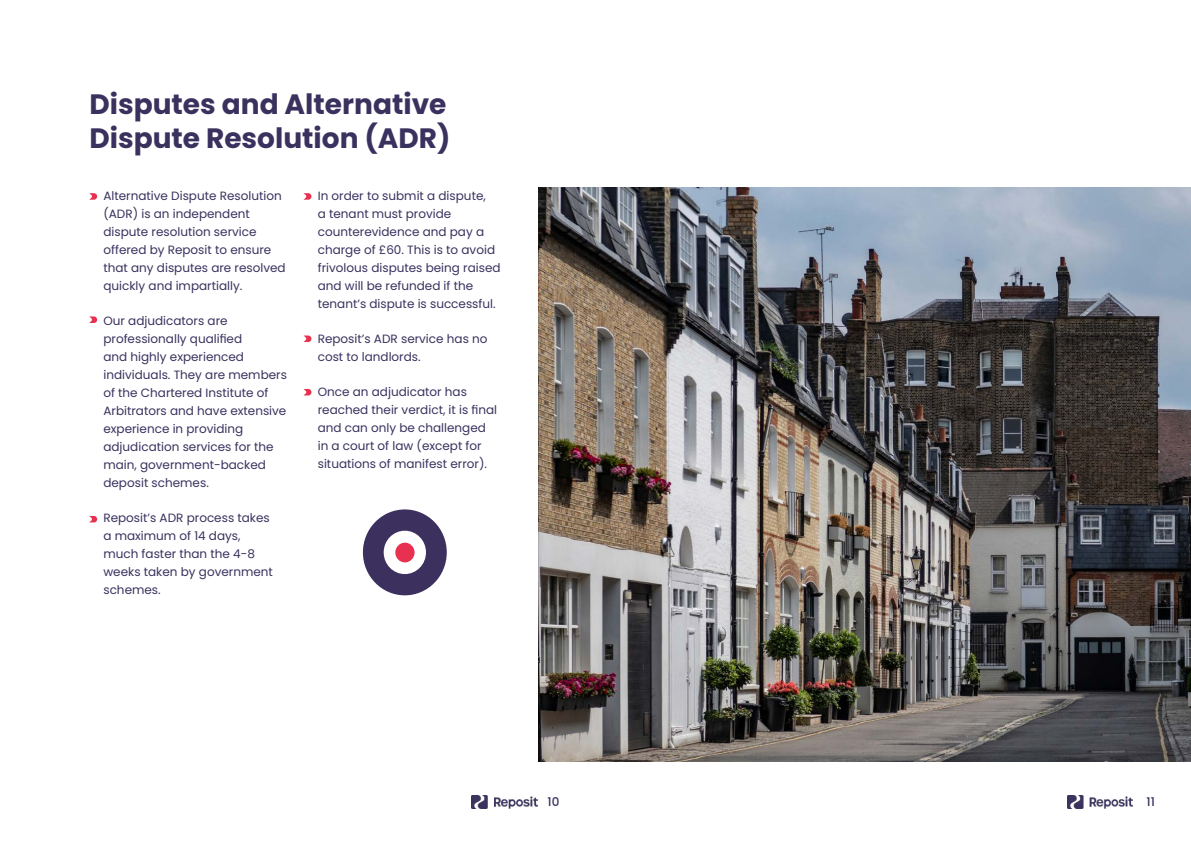
<style>
.page{position:relative;width:1191px;height:842px;background:#fff}
.page>*{position:absolute;margin:0;border:0;box-sizing:border-box;transform-origin:0 0}
.t1{font:700 28px/33.6px "Poppins";color:#3a315e}
.t2{font:12px/18px "Poppins";color:#3a315e}
.t3{font:500 12px "Poppins";color:#3a315e}
</style>
<div class="page">
<img style="left:471px;top:795px;width:66px;height:13px">
<img style="left:1067px;top:795px;width:65px;height:13px">
<img style="left:539px;top:187px;width:652px;height:575px">
<svg style="left:89px;top:193px;width:8px;height:7px"></svg>
<svg style="left:89px;top:316px;width:8px;height:7px"></svg>
<svg style="left:89px;top:516px;width:8px;height:6px"></svg>
<svg style="left:304px;top:193px;width:7px;height:7px"></svg>
<svg style="left:304px;top:335px;width:7px;height:7px"></svg>
<svg style="left:304px;top:389px;width:7px;height:6px"></svg>
<svg style="left:363px;top:509px;width:84px;height:86px"></svg>
<div style="left:395px;top:543px;width:19px;height:19px;background:#e83151;border-radius:50%"></div>
<h1 class="t1" style="left:89px;top:88px;width:363px">Disputes and Alternative<br>Dispute Resolution (ADR)</h1>
<p class="t2" style="left:103px;top:187px;width:184px">Alternative Dispute Resolution (ADR) is an independent dispute resolution service offered by Reposit to ensure that any disputes are resolved quickly and impartially.</p>
<p class="t2" style="left:103px;top:312px;width:185px">Our adjudicators are professionally qualified<br>and highly experienced individuals. They are members of the Chartered Institute of<br>Arbitrators and have extensive experience in providing adjudication services for the main, government-backed deposit schemes.</p>
<p class="t2" style="left:103px;top:509px;width:171px">Reposit’s ADR process takes a maximum of 14 days, much faster than the 4-8 weeks taken by government schemes.</p>
<p class="t2" style="left:318px;top:187px;width:184px">In order to submit a dispute,<br>a tenant must provide counterevidence and pay a charge of £60. This is to avoid frivolous disputes being raised and will be refunded if the tenant’s dispute is successful.</p>
<p class="t2" style="left:318px;top:330px;width:171px">Reposit’s ADR service has no cost to landlords.</p>
<p class="t2" style="left:318px;top:383px;width:181px">Once an adjudicator has reached their verdict, it is final and can only be challenged in a court of law (except for situations of manifest error).</p>
<p class="t3" style="left:547px;top:795px;width:13px">10</p>
<p class="t3" style="left:1146px;top:795px;width:10px">11</p>
</div>
